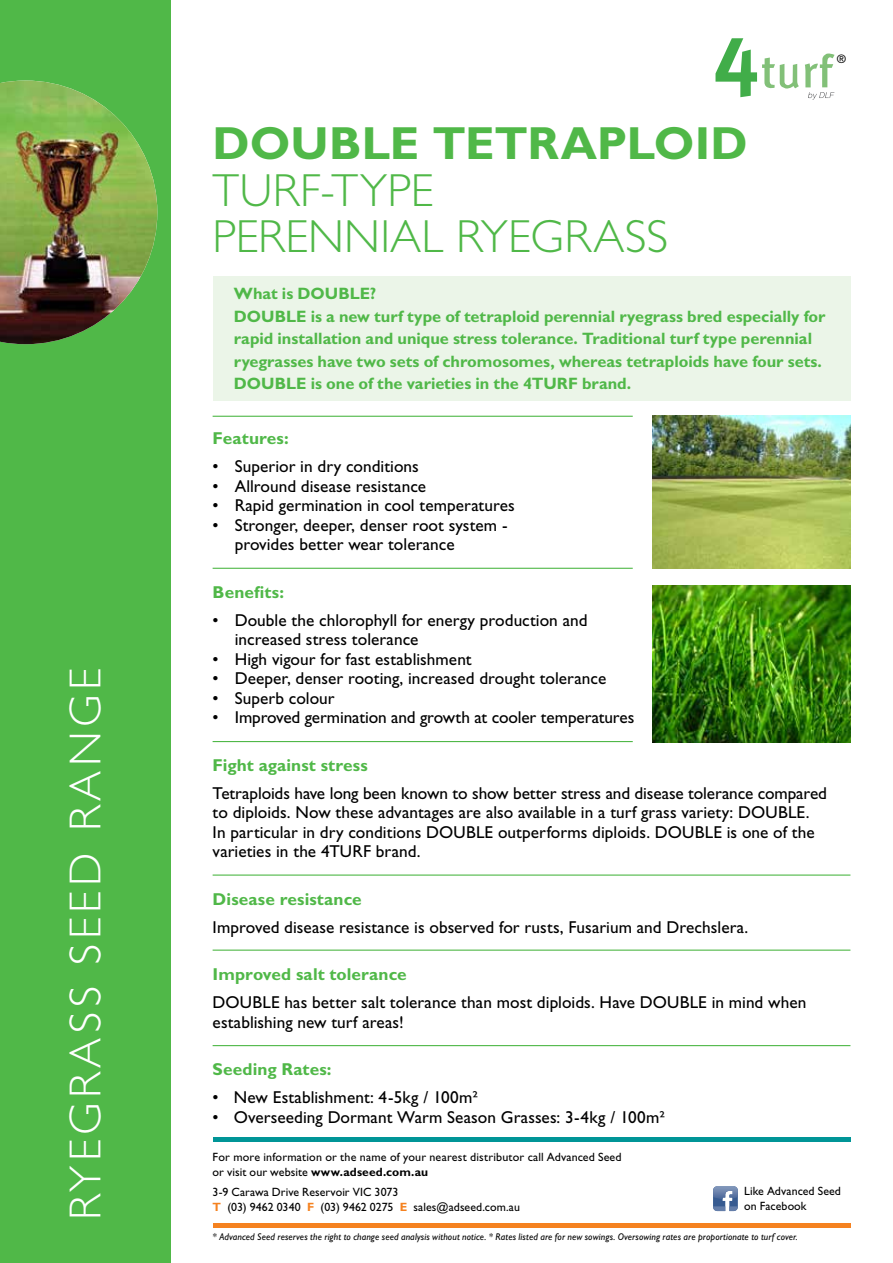
<style>
.page{position:relative;width:893px;height:1263px;background:#fff}
.page>*{position:absolute;margin:0;border:0;box-sizing:border-box;transform-origin:0 0}
.t1{font:300 46.5px/46.5px "Gill Sans Std";letter-spacing:.01em;color:#50b848}
.t2{font:700 46.5px "Gill Sans Std";letter-spacing:-.005em;color:#50b848}
.t3{font:300 45px "Gill Sans Std";letter-spacing:.1em;color:#fff}
.t4{font:17.25px/19.5px "Gill Sans Std";color:#000}
.t5{font:700 17.25px "Gill Sans Std";letter-spacing:.005em;color:#50b848}
.t6{font:700 16.5px/22.5px "Gill Sans Std";color:#50b848}
.t7{font:12px/15px "Gill Sans Std";letter-spacing:.01em;color:#000}
.t8{font:11.7px "Trade Gothic Cond Eighteen";color:#000}
.t9{font:italic 9.75px "Gill Sans Std";letter-spacing:.01em;color:#000}
.s1{font-weight:700}
.s2{font-weight:700;color:#f58220}
</style>
<div class="page">
<hr style="left:213px;top:1138px;width:637px;height:4px;background:#009597">
<hr style="left:213px;top:1224px;width:637px;height:4px;background:#f58220">
<svg style="left:713px;top:1186px;width:25px;height:25px"></svg>
<div style="left:0;top:0;width:170px;height:1263px;background:#50b848"></div>
<img style="left:0;top:81px;width:157px;height:263px">
<div style="left:213px;top:276px;width:637px;height:125px;background:#ebf5e8"></div>
<img style="left:653px;top:416px;width:197px;height:152px">
<img style="left:653px;top:586px;width:197px;height:156px">
<svg style="left:715px;top:38px;width:84px;height:59px"></svg>
<svg style="left:805px;top:53px;width:29px;height:47px"></svg>
<hr style="left:213px;top:949px;width:637px;height:2px;background:#50b848">
<hr style="left:213px;top:568px;width:420px;height:1px;background:#50b848">
<hr style="left:213px;top:741px;width:420px;height:1px;background:#50b848">
<hr style="left:213px;top:874px;width:637px;height:2px;background:#50b848">
<hr style="left:213px;top:1045px;width:637px;height:1px;background:#50b848">
<hr style="left:213px;top:416px;width:420px;height:1px;background:#50b848">
<h2 class="t3" style="left:60px;top:831px;width:161px;rotate:-90deg">RANGE</h2>
<h2 class="t3" style="left:60px;top:1220px;width:369px;rotate:-90deg">RYEGRASS SEED</h2>
<h2 class="t3" style="left:60px;top:965px;width:114px;rotate:-90deg">SEED</h2>
<p class="t8" style="left:837px;top:52px;width:11px">®</p>
<h1 class="t2" style="left:213px;top:116px;width:35px">DOUBLE</h1>
<h1 class="t2" style="left:432px;top:116px;width:311px">TETRAPLO ID</h1>
<h1 class="t1" style="left:213px;top:167px;width:217px">TURF-TYPE<br>PERE</h1>
<h1 class="t1" style="left:308px;top:214px;width:201px">NNIAL RYEGRASS</h1>
<p class="t6" style="left:234px;top:282px;width:593px">What is double?<br>Double is a new turf type of tetraploid perennial ryegrass bred especially for rapid installation and unique stress tolerance. Traditional turf type perennial ryegrasses have two sets of chromosomes, whereas tetraploids have four sets.<br>DOUBLE</p>
<p class="t6" style="left:311px;top:372px;width:322px">is one of the varieties in the 4TURF brand.</p>
<p class="t5" style="left:213px;top:428px;width:78px">Features:</p>
<p class="t4" style="left:213px;top:457px;width:208px">• Superior in dry conditions</p>
<p class="t4" style="left:213px;top:476px;width:215px">• Allround disease resistance</p>
<p class="t4" style="left:213px;top:496px;width:304px">• Rapid germination in cool temperatures</p>
<p class="t4" style="left:235px;top:515px;width:274px;text-indent:-22px">• Stronger, deeper, denser root system - provides better wear tolerance</p>
<p class="t5" style="left:213px;top:582px;width:73px">Benefits:</p>
<p class="t4" style="left:235px;top:610px;width:354px;text-indent:-22px">• Double the chlorophyll for energy production and increased stress tolerance</p>
<p class="t4" style="left:213px;top:649px;width:261px">• High vigour for fast establishment</p>
<p class="t4" style="left:213px;top:669px;width:395px">• Deeper, denser rooting, increased drought tolerance</p>
<p class="t4" style="left:213px;top:688px;width:124px">• Superb colour</p>
<p class="t4" style="left:213px;top:708px;width:423px">• Improved germination and growth at cooler temperatures</p>
<p class="t5" style="left:213px;top:755px;width:157px">Fight against stress</p>
<p class="t4" style="left:213px;top:783px;width:616px">Tetraploids have long been known to show better stress and disease tolerance compared to diploids. Now these advantages are also available in a turf grass variety: DOUBLE.<br>In particular in dry conditions DOUBLE outperforms diploids. DOUBLE is one of the varieties in the 4TURF brand.</p>
<p class="t5" style="left:213px;top:889px;width:151px">Disease resistance</p>
<p class="t4" style="left:213px;top:917px;width:537px">Improved disease resistance is observed for rusts, Fusarium and Drechslera.</p>
<p class="t5" style="left:213px;top:964px;width:196px">Improved salt tolerance</p>
<p class="t4" style="left:213px;top:993px;width:595px">DOUBLE has better salt tolerance than most diploids. Have DOUBLE in mind when establishing new turf areas!</p>
<p class="t5" style="left:213px;top:1059px;width:120px">Seeding Rates:</p>
<p class="t4" style="left:213px;top:1088px;width:267px">• New Establishment: 4-5kg / 100m²</p>
<p class="t4" style="left:213px;top:1107px;width:454px">• Overseeding Dormant Warm Season Grasses: 3-4kg / 100m²</p>
<p class="t7" style="left:213px;top:1150px;width:410px">For more information or the name of your nearest distributor call Advanced Seed or visit our website <span class="s1">www.adseed.com.au</span></p>
<p class="t7" style="left:213px;top:1184px;width:187px">3-9 Carawa Drive Reservoir VIC 3073</p>
<p class="t7" style="left:213px;top:1199px;width:309px"><span class="s2">T</span> (03) 9462 0340 <span class="s2">F</span> (03) 9462 0275 <span class="s2">E</span> sales@adseed.com.au</p>
<p class="t7" style="left:744px;top:1184px;width:98px">Like Advanced Seed on Facebook</p>
<p class="t9" style="left:213px;top:1231px;width:587px">* Advanced Seed reserves the right to change seed analysis without notice. * Rates listed are for new sowings. Oversowing rates are proportionate to turf cover.</p>
</div>
